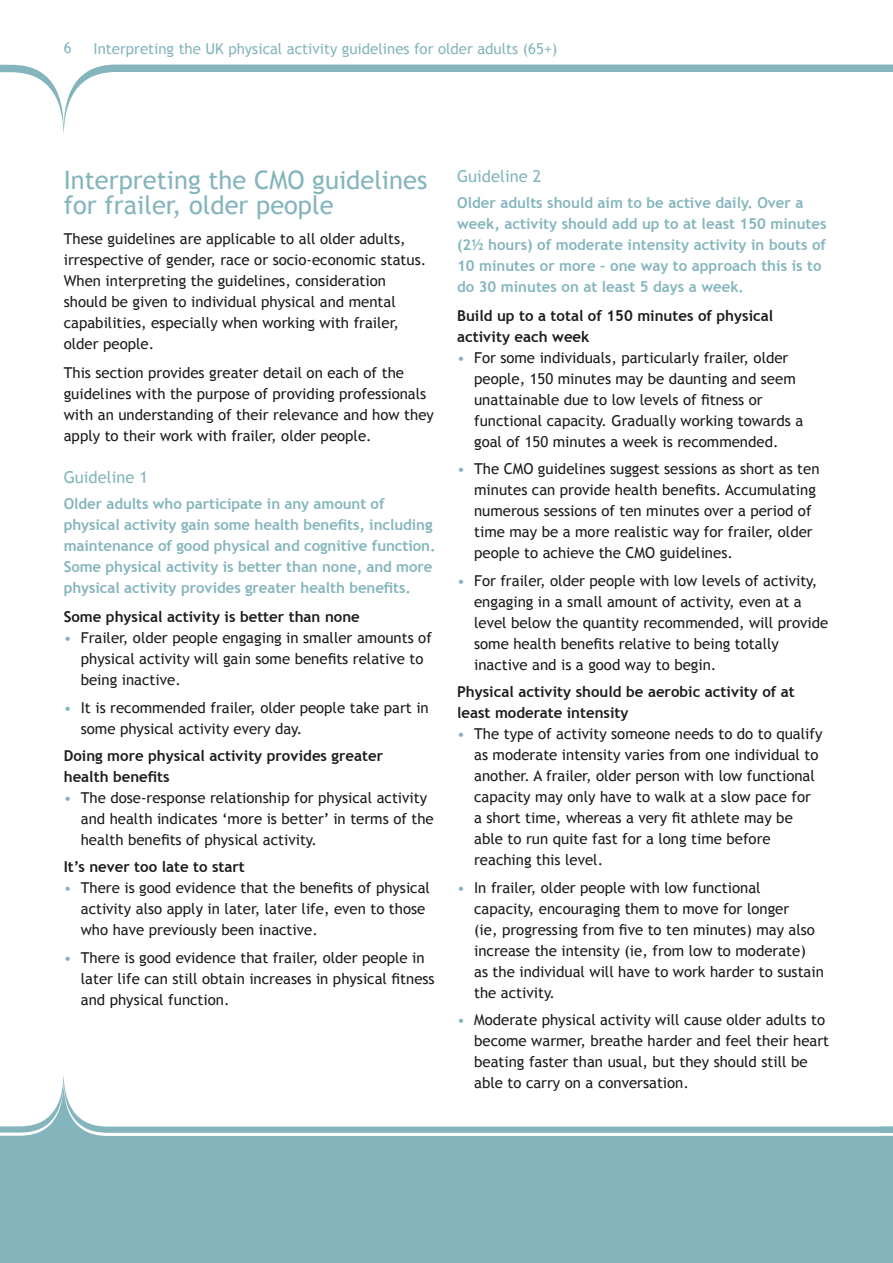
<style>
.page{position:relative;width:893px;height:1263px;background:#fff}
.page>*{position:absolute;margin:0;border:0;box-sizing:border-box;transform-origin:0 0}
.t1{font:25.5px/25.5px "Trebuchet MS";color:#84b5bd}
.t2{font:16.5px "Trebuchet MS";color:#84b5bd}
.t3{font:15px/21px "Trebuchet MS";color:#1c1c1b}
.t4{font:700 15px/21px "Trebuchet MS";letter-spacing:-.005em;color:#84b5bd}
.t5{font:700 15px/21px "Trebuchet MS";color:#1c1c1b}
.t6{font:15px "Trebuchet MS";color:#84b5bd}
.s1{color:#84b5bd}
</style>
<div class="page">
<svg style="left:0;top:1081px;width:893px;height:182px;fill:#84b5bd"></svg>
<svg style="left:0;top:65px;width:893px;height:69px"></svg>
<p class="t6" style="left:64px;top:38px;width:9px">6</p>
<p class="t6" style="left:94px;top:39px;width:465px">Interpreting the UK physical activity guidelines for older adults (65+)</p>
<h1 class="t1" style="left:64px;top:167px;width:365px">Interpreting the CMO guidelines for frailer, older people</h1>
<p class="t3" style="left:64px;top:228px;width:364px">These guidelines are applicable to all older adults, irrespective of gender, race or socio-economic status.<br>When interpreting the guidelines, consideration should be given to individual physical and mental capabilities, especially when working with frailer, older people.</p>
<p class="t3" style="left:64px;top:363px;width:372px">This section provides greater detail on each of the guidelines with the purpose of providing professionals with an understanding of their relevance and how they apply to their work with frailer, older people.</p>
<p class="t2" style="left:64px;top:468px;width:86px">Guideline 1</p>
<p class="t4" style="left:64px;top:493px;width:373px">Older adults who participate in any amount of physical activity gain some health benefits, including maintenance of good physical and cognitive function.<br>Some physical activity is better than none, and more physical activity provides greater health benefits.</p>
<p class="t5" style="left:64px;top:606px;width:298px">Some physical activity is better than none</p>
<p class="t3" style="left:81px;top:628px;width:353px;text-indent:-17px"><span class="s1">•</span> Frailer, older people engaging in smaller amounts of physical activity will gain some benefits relative to being inactive.</p>
<p class="t3" style="left:81px;top:697px;width:349px;text-indent:-17px"><span class="s1">•</span> It is recommended frailer, older people take part in some physical activity every day.</p>
<p class="t5" style="left:64px;top:745px;width:321px">Doing more physical activity provides greater health benefits</p>
<p class="t3" style="left:81px;top:787px;width:354px;text-indent:-17px"><span class="s1">•</span> The dose-response relationship for physical activity and health indicates ‘more is better’ in terms of the health benefits of physical activity.</p>
<p class="t5" style="left:64px;top:856px;width:183px">It’s never too late to start</p>
<p class="t3" style="left:81px;top:878px;width:351px;text-indent:-17px"><span class="s1">•</span> There is good evidence that the benefits of physical activity also apply in later, later life, even to those who have previously been inactive.</p>
<p class="t3" style="left:81px;top:947px;width:355px;text-indent:-17px"><span class="s1">•</span> There is good evidence that frailer, older people in later life can still obtain increases in physical fitness and physical function.</p>
<p class="t2" style="left:457px;top:167px;width:86px">Guideline 2</p>
<p class="t4" style="left:457px;top:192px;width:371px">Older adults should aim to be active daily. Over a week, activity should add up to at least 150 minutes (2½ hours) of moderate intensity activity in bouts of 10 minutes or more – one way to approach this is to do 30 minutes on at least 5 days a week.</p>
<p class="t5" style="left:457px;top:305px;width:318px">Build up to a total of 150 minutes of physical activity each week</p>
<p class="t3" style="left:474px;top:347px;width:331px;text-indent:-17px"><span class="s1">•</span> For some individuals, particularly frailer, older people, 150 minutes may be daunting and seem unattainable due to low levels of fitness or functional capacity. Gradually working towards a goal of 150 minutes a week is recommended.</p>
<p class="t3" style="left:474px;top:459px;width:347px;text-indent:-17px"><span class="s1">•</span> The CMO guidelines suggest sessions as short as ten minutes can provide health benefits. Accumulating numerous sessions of ten minutes over a period of time may be a more realistic way for frailer, older people to achieve the CMO guidelines.</p>
<p class="t3" style="left:474px;top:570px;width:356px;text-indent:-17px"><span class="s1">•</span> For frailer, older people with low levels of activity, engaging in a small amount of activity, even at a level below the quantity recommended, will provide some health benefits relative to being totally inactive and is a good way to begin.</p>
<p class="t5" style="left:457px;top:681px;width:339px">Physical activity should be aerobic activity of at least moderate intensity</p>
<p class="t3" style="left:474px;top:724px;width:350px;text-indent:-17px"><span class="s1">•</span> The type of activity someone needs to do to qualify as moderate intensity varies from one individual to another. A frailer, older person with low functional capacity may only have to walk at a slow pace for a short time, whereas a very fit athlete may be able to run quite fast for a long time before reaching this level.</p>
<p class="t3" style="left:474px;top:877px;width:351px;text-indent:-17px"><span class="s1">•</span> In frailer, older people with low functional capacity, encouraging them to move for longer<br>(ie, progressing from five to ten minutes) may also increase the intensity (ie, from low to moderate)<br>as the individual will have to work harder to sustain the activity.</p>
<p class="t3" style="left:474px;top:1009px;width:357px;text-indent:-17px"><span class="s1">•</span> Moderate physical activity will cause older adults to become warmer, breathe harder and feel their heart beating faster than usual, but they should still be able to carry on a conversation.</p>
</div>
